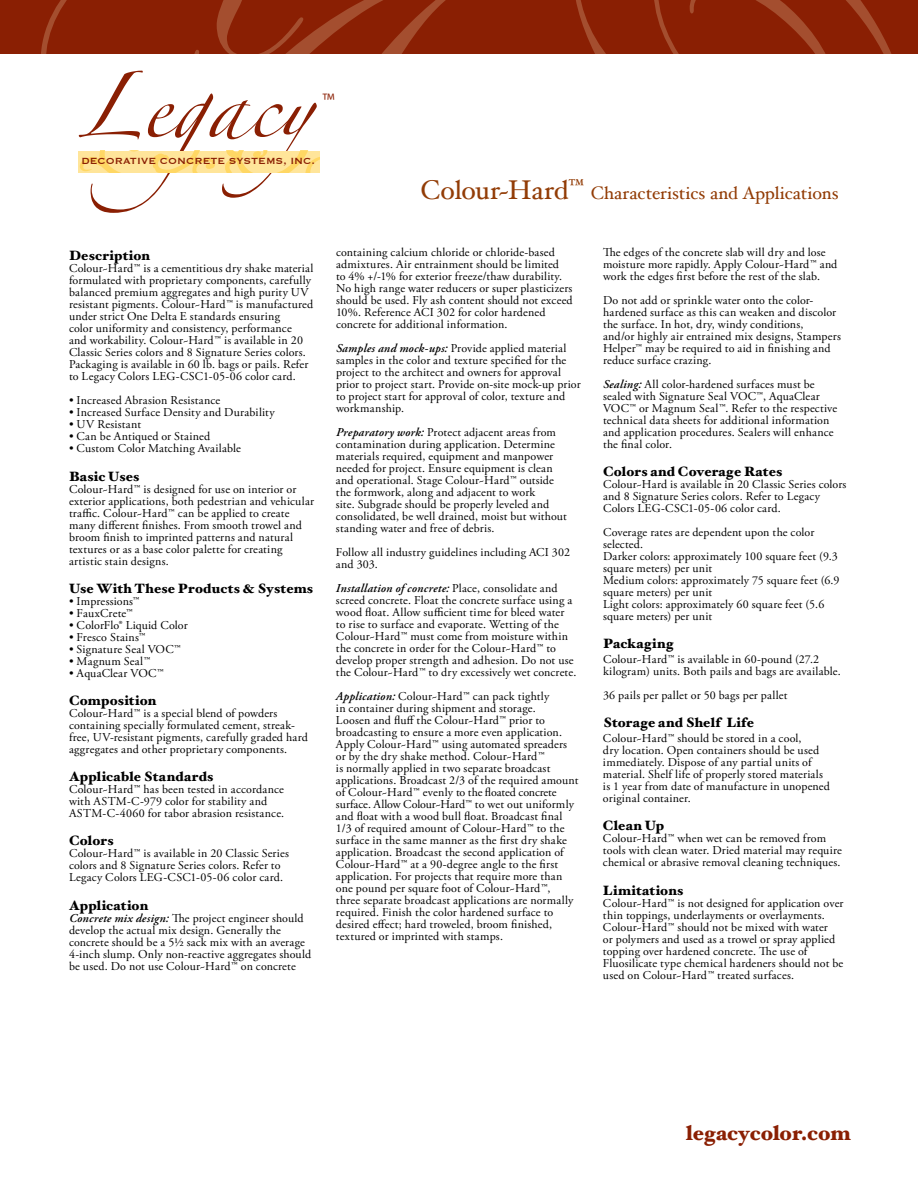
<style>
.page{position:relative;width:918px;height:1188px;background:#fff}
.page>*{position:absolute;margin:0;border:0;box-sizing:border-box;transform-origin:0 0}
.t1{font:27px "Hoefler Text";letter-spacing:-.005em;color:#923c06}
.t2{font:900 21px "Hoefler Text";letter-spacing:-.005em;color:#8a1f03}
.t3{font:18px "Hoefler Text";color:#923c06}
.t4{font:15.45px "Myriad";color:#8a1f03}
.t5{font:900 13.5px "Hoefler Text";letter-spacing:.01em;color:#000}
.t6{font:900 13.5px "Hoefler Text";letter-spacing:.03em;color:#000}
.t7{font:12px/12px "Adobe Garamond Pro";letter-spacing:.015em;color:#000}
.t8{font:11.55px "Copperplate";color:#8a1f03}
.s1{font-weight:600;font-style:italic}
</style>
<div class="page">
<svg style="left:572px;top:0;width:346px;height:54px;background:#8c2408"></svg>
<svg style="left:0;top:0;width:561px;height:54px;background:#8c2407"></svg>
<svg style="left:79px;top:71px;width:240px;height:142px"></svg>
<p class="t4" style="left:322px;top:91px;width:14px">™</p>
<p class="t8" style="left:81px;top:154px;width:235px">DECORATIVE CONCRETE SYSTEMS, INC.</p>
<p class="t5" style="left:69px;top:248px;width:83px">Description</p>
<p class="t7" style="left:69px;top:263px;width:246px">Colour~Hard™ is a cementitious dry shake material formulated with proprietary components, carefully balanced premium aggregates and high purity UV resistant pigments. Colour~Hard™ is manufactured under strict One Delta E standards ensuring<br>color uniformity and consistency, performance<br>and workability. Colour~Hard™ is available in 20<br>Classic Series colors and 8 Signature Series colors.<br>Packaging is available in 60 lb. bags or pails. Refer to Legacy Colors LEG-CSC1-05-06 color card.</p>
<p class="t7" style="left:69px;top:395px;width:153px">• Increased Abrasion Resistance</p>
<p class="t7" style="left:69px;top:407px;width:207px">• Increased Surface Density and Durability</p>
<p class="t7" style="left:69px;top:419px;width:74px">• UV Resistant</p>
<p class="t7" style="left:69px;top:431px;width:143px">• Can be Antiqued or Stained</p>
<p class="t7" style="left:69px;top:443px;width:173px">• Custom Color Matching Available</p>
<p class="t5" style="left:69px;top:468px;width:72px">Basic Uses</p>
<p class="t7" style="left:69px;top:483px;width:247px">Colour~Hard™ is designed for use on interior or exterior applications, both pedestrian and vehicular traffic. Colour~Hard™ can be applied to create many different finishes. From smooth trowel and broom finish to imprinted patterns and natural textures or as a base color palette for creating artistic stain designs.</p>
<p class="t5" style="left:69px;top:580px;width:246px">Use With These Products &amp; Systems</p>
<p class="t7" style="left:69px;top:595px;width:72px">• Impressions™</p>
<p class="t7" style="left:69px;top:607px;width:65px">• FauxCrete™</p>
<p class="t7" style="left:69px;top:619px;width:120px">• ColorFlo® Liquid Color</p>
<p class="t7" style="left:69px;top:631px;width:78px">• Fresco Stains™</p>
<p class="t7" style="left:69px;top:643px;width:113px">• Signature Seal VOC™</p>
<p class="t7" style="left:69px;top:655px;width:83px">• Magnum Seal™</p>
<p class="t7" style="left:69px;top:667px;width:96px">• AquaClear VOC™</p>
<p class="t5" style="left:69px;top:692px;width:89px">Composition</p>
<p class="t7" style="left:69px;top:708px;width:240px">Colour~Hard™ is a special blend of powders containing specially formulated cement, streak&shy;free, UV-resistant pigments, carefully graded hard aggregates and other proprietary components.</p>
<p class="t5" style="left:69px;top:769px;width:146px">Applicable Standards</p>
<p class="t7" style="left:69px;top:784px;width:217px">Colour~Hard™ has been tested in accordance with ASTM‑C‑979 color for stability and<br>ASTM‑C‑4060 for tabor abrasion resistance.</p>
<p class="t5" style="left:69px;top:833px;width:46px">Colors</p>
<p class="t7" style="left:69px;top:848px;width:221px">Colour~Hard™ is available in 20 Classic Series colors and 8 Signature Series colors. Refer to<br>Legacy Colors LEG-CSC1-05-06 color card.</p>
<p class="t5" style="left:69px;top:897px;width:81px">Application</p>
<p class="t7" style="left:69px;top:912px;width:244px"><span class="s1">Concrete mix design:</span> The project engineer should develop the actual mix design. Generally the concrete should be a 5½ sack mix with an average 4-inch slump. Only non-reactive aggregates should be used. Do not use Colour~Hard™ on concrete</p>
<h1 class="t1" style="left:421px;top:174px;width:165px">Colour~Hard<sup>™</sup></h1>
<h3 class="t3" style="left:591px;top:182px;width:249px">Characteristics and Applications</h3>
<p class="t7" style="left:336px;top:246px;width:238px">containing calcium chloride or chloride-based admixtures. Air entrainment should be limited<br>to 4% +/-1% for exterior freeze/thaw durability.<br>No high range water reducers or super plasticizers should be used. Fly ash content should not exceed 10%. Reference ACI 302 for color hardened concrete for additional information.</p>
<p class="t7" style="left:336px;top:342px;width:246px"><span class="s1">Samples and mock-ups:</span> Provide applied material samples in the color and texture specified for the project to the architect and owners for approval prior to project start. Provide on-site mock-up prior to project start for approval of color, texture and workmanship.</p>
<p class="t7" style="left:336px;top:426px;width:232px"><span class="s1">Preparatory work:</span> Protect adjacent areas from contamination during application. Determine materials required, equipment and manpower needed for project. Ensure equipment is clean and operational. Stage Colour~Hard™ outside the formwork, along and adjacent to work<br>site. Subgrade should be properly leveled and consolidated, be well drained, moist but without standing water and free of debris.</p>
<p class="t7" style="left:336px;top:546px;width:236px">Follow all industry guidelines including ACI 302 and 303.</p>
<p class="t7" style="left:336px;top:582px;width:242px"><span class="s1">Installation of concrete:</span> Place, consolidate and screed concrete. Float the concrete surface using a wood float. Allow sufficient time for bleed water to rise to surface and evaporate. Wetting of the Colour~Hard™ must come from moisture within the concrete in order for the Colour~Hard™ to develop proper strength and adhesion. Do not use the Colour~Hard™ to dry excessively wet concrete.</p>
<p class="t7" style="left:336px;top:690px;width:244px"><span class="s1">Application:</span> Colour~Hard™ can pack tightly<br>in container during shipment and storage.<br>Loosen and fluff the Colour~Hard™ prior to broadcasting to ensure a more even application.<br>Apply Colour~Hard™ using automated spreaders or by the dry shake method. Colour~Hard™<br>is normally applied in two separate broadcast applications. Broadcast 2/3 of the required amount of Colour~Hard™ evenly to the floated concrete surface. Allow Colour~Hard™ to wet out uniformly and float with a wood bull float. Broadcast final 1/3 of required amount of Colour~Hard™ to the surface in the same manner as the first dry shake application. Broadcast the second application of Colour~Hard™ at a 90-degree angle to the first application. For projects that require more than one pound per square foot of Colour~Hard™,<br>three separate broadcast applications are normally required. Finish the color hardened surface to desired effect; hard troweled, broom finished, textured or imprinted with stamps.</p>
<p class="t7" style="left:603px;top:246px;width:236px">The edges of the concrete slab will dry and lose moisture more rapidly. Apply Colour~Hard™ and work the edges first before the rest of the slab.</p>
<p class="t7" style="left:603px;top:294px;width:239px">Do not add or sprinkle water onto the color&shy;hardened surface as this can weaken and discolor the surface. In hot, dry, windy conditions,<br>and/or highly air entrained mix designs, Stampers Helper™ may be required to aid in finishing and reduce surface crazing.</p>
<p class="t7" style="left:603px;top:378px;width:236px"><span class="s1">Sealing:</span> All color-hardened surfaces must be sealed with Signature Seal VOC™, AquaClear VOC™ or Magnum Seal™. Refer to the respective technical data sheets for additional information and application procedures. Sealers will enhance the final color.</p>
<p class="t5" style="left:603px;top:463px;width:181px">Colors and Coverage Rates</p>
<p class="t7" style="left:603px;top:478px;width:245px">Colour~Hard is available in 20 Classic Series colors and 8 Signature Series colors. Refer to Legacy<br>Colors LEG-CSC1-05-06 color card.</p>
<p class="t7" style="left:603px;top:526px;width:238px">Coverage rates are dependent upon the color selected.<br>Darker colors: approximately 100 square feet (9.3 square meters) per unit<br>Medium colors: approximately 75 square feet (6.9 square meters) per unit<br>Light colors: approximately 60 square feet (5.6 square meters) per unit</p>
<p class="t6" style="left:603px;top:635px;width:72px">Packaging</p>
<p class="t7" style="left:603px;top:654px;width:239px">Colour~Hard™ is available in 60-pound (27.2 kilogram) units. Both pails and bags are available.</p>
<p class="t7" style="left:603px;top:690px;width:186px">36 pails per pallet or 50 bags per pallet</p>
<p class="t5" style="left:603px;top:715px;width:153px">Storage and Shelf Life</p>
<p class="t7" style="left:603px;top:733px;width:229px">Colour~Hard™ should be stored in a cool,<br>dry location. Open containers should be used immediately. Dispose of any partial units of material. Shelf life of properly stored materials is 1 year from date of manufacture in unopened original container.</p>
<p class="t5" style="left:603px;top:818px;width:63px">Clean Up</p>
<p class="t7" style="left:603px;top:833px;width:240px">Colour~Hard™ when wet can be removed from tools with clean water. Dried material may require chemical or abrasive removal cleaning techniques.</p>
<p class="t5" style="left:603px;top:882px;width:82px">Limitations</p>
<p class="t7" style="left:603px;top:897px;width:242px">Colour~Hard™ is not designed for application over thin toppings, underlayments or overlayments.<br>Colour~Hard™ should not be mixed with water<br>or polymers and used as a trowel or spray applied topping over hardened concrete. The use of Fluosilicate type chemical hardeners should not be used on Colour~Hard™ treated surfaces.</p>
<h2 class="t2" style="left:686px;top:1120px;width:166px">legacycolor.com</h2>
</div>
